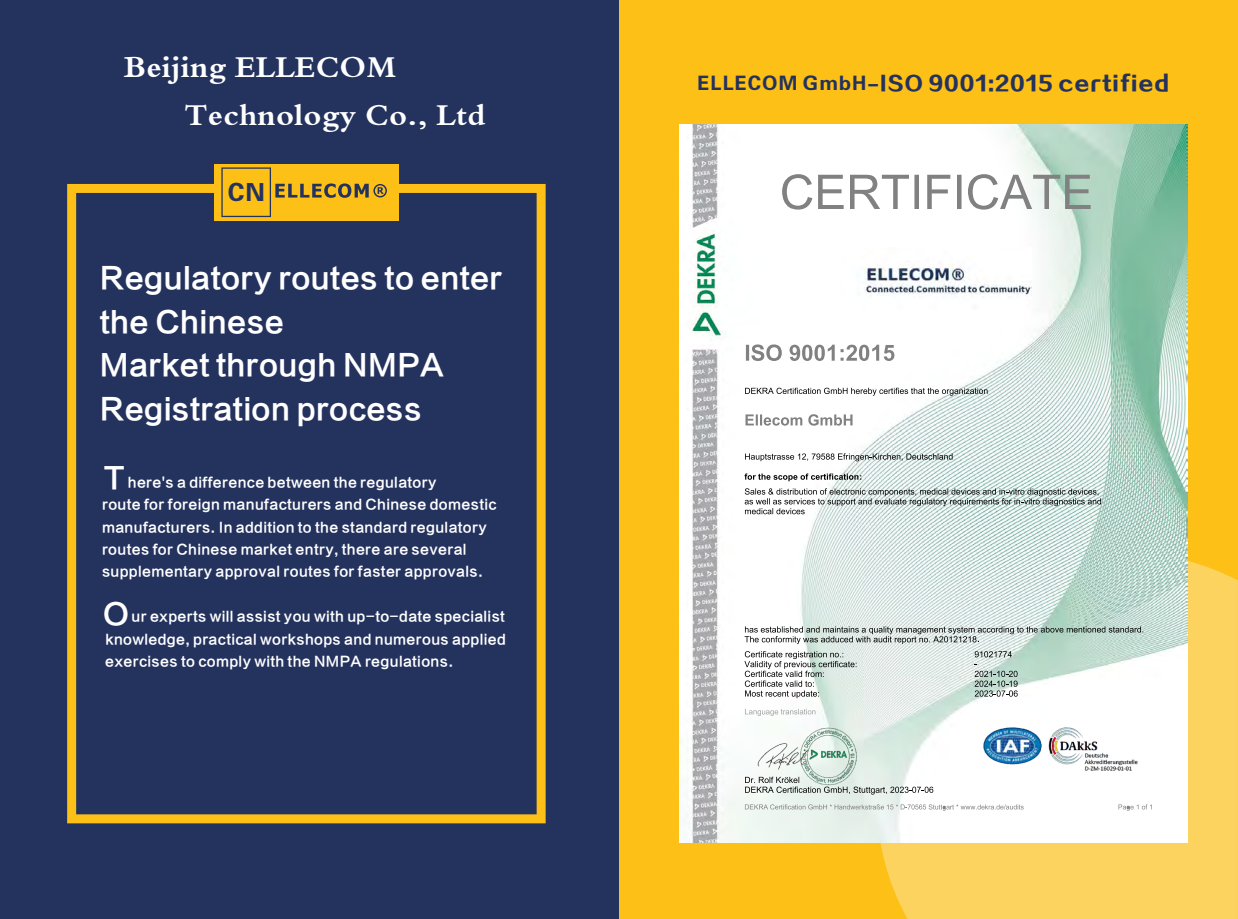
<style>
.page{position:relative;width:1238px;height:919px;background:#fff}
.page>*{position:absolute;margin:0;border:0;box-sizing:border-box;transform-origin:0 0}
.t1{font:31.65px/47.7px "FZL2 JW GB1 0";letter-spacing:.015em;color:#fff}
.t2{font:28.95px/43.7px "FZLTZHK GBK1 0";letter-spacing:.01em;color:#fff}
.t3{font:24.9px "FZDHTJW GB1 0";color:#24325e}
.t4{font:19.8px "FZZDHJW GB1 0";letter-spacing:.055em;color:#24325e}
.t5{font:13.5px/22.5px "FZLTZHK GBK1 0";letter-spacing:.025em;color:#fff}
.s1{font-family:"FZDHTJW GB1 0"}
</style>
<div class="page">
<div style="left:0;top:0;width:1237px;height:918px;background:#fcc016"></div>
<svg style="left:876px;top:552px;width:361px;height:366px;fill:#fcd35e"></svg>
<div style="left:0;top:0;width:618px;height:918px;background:#24325e"></div>
<svg style="left:67px;top:184px;width:478px;height:639px"></svg>
<div style="left:214px;top:164px;width:185px;height:56px;background:#fcc016"></div>
<svg style="left:221px;top:167px;width:166px;height:50px"></svg>
<img style="left:679px;top:124px;width:508px;height:718px">
<svg style="left:745px;top:804px;width:278px;height:6px"></svg>
<svg style="left:1118px;top:804px;width:33px;height:6px"></svg>
<img style="left:976px;top:720px;width:168px;height:57px">
<img style="left:754px;top:727px;width:103px;height:49px">
<svg style="left:782px;top:174px;width:308px;height:35px"></svg>
<svg style="left:746px;top:344px;width:35px;height:17px"></svg>
<svg style="left:789px;top:344px;width:45px;height:17px"></svg>
<svg style="left:840px;top:344px;width:54px;height:17px"></svg>
<svg style="left:745px;top:387px;width:242px;height:8px"></svg>
<svg style="left:745px;top:414px;width:107px;height:11px"></svg>
<svg style="left:745px;top:453px;width:207px;height:8px"></svg>
<svg style="left:744px;top:473px;width:117px;height:8px"></svg>
<svg style="left:744px;top:488px;width:356px;height:26px"></svg>
<img style="left:841px;top:247px;width:189px;height:62px">
<svg style="left:744px;top:626px;width:399px;height:18px"></svg>
<svg style="left:974px;top:651px;width:37px;height:6px"></svg>
<svg style="left:744px;top:651px;width:112px;height:47px"></svg>
<svg style="left:974px;top:664px;width:43px;height:32px"></svg>
<svg style="left:745px;top:708px;width:70px;height:8px"></svg>
<svg style="left:745px;top:776px;width:188px;height:18px"></svg>
<h1 class="t1" style="left:184px;top:43px;width:302px;text-indent:-60px">Beijing ELLECOM<br>Technology Co., Ltd</h1>
<h3 class="t3" style="left:228px;top:179px;width:39px">CN</h3>
<h2 class="t2" style="left:100px;top:257px;width:404px">Regulatory routes to enter the Chinese<br>Market through NMPA<br>Registration process</h2>
<h2 class="t2" style="left:104px;top:456px;width:22px">T</h2>
<p class="t5" style="left:102px;top:471px;width:396px;text-indent:26px">here's a difference between the regulatory<br>route for foreign manufacturers and Chinese domestic manufacturers. In addition to the standard regulatory routes for Chinese market entry, there are several supplementary approval routes for faster approvals.</p>
<p class="t5" style="left:105px;top:605px;width:402px;text-align:justify;text-indent:26px">ur experts will assist you with up-to-date specialist knowledge, practical workshops and numerous applied exercises to comply with the NMPA regulations.</p>
<h2 class="t2" style="left:103px;top:592px;width:28px">O</h2>
<h3 class="t4" style="left:697px;top:73px;width:473px"><span class="s1">ELLECOM GmbH-</span>ISO 9001:2015 certified</h3>
</div>
